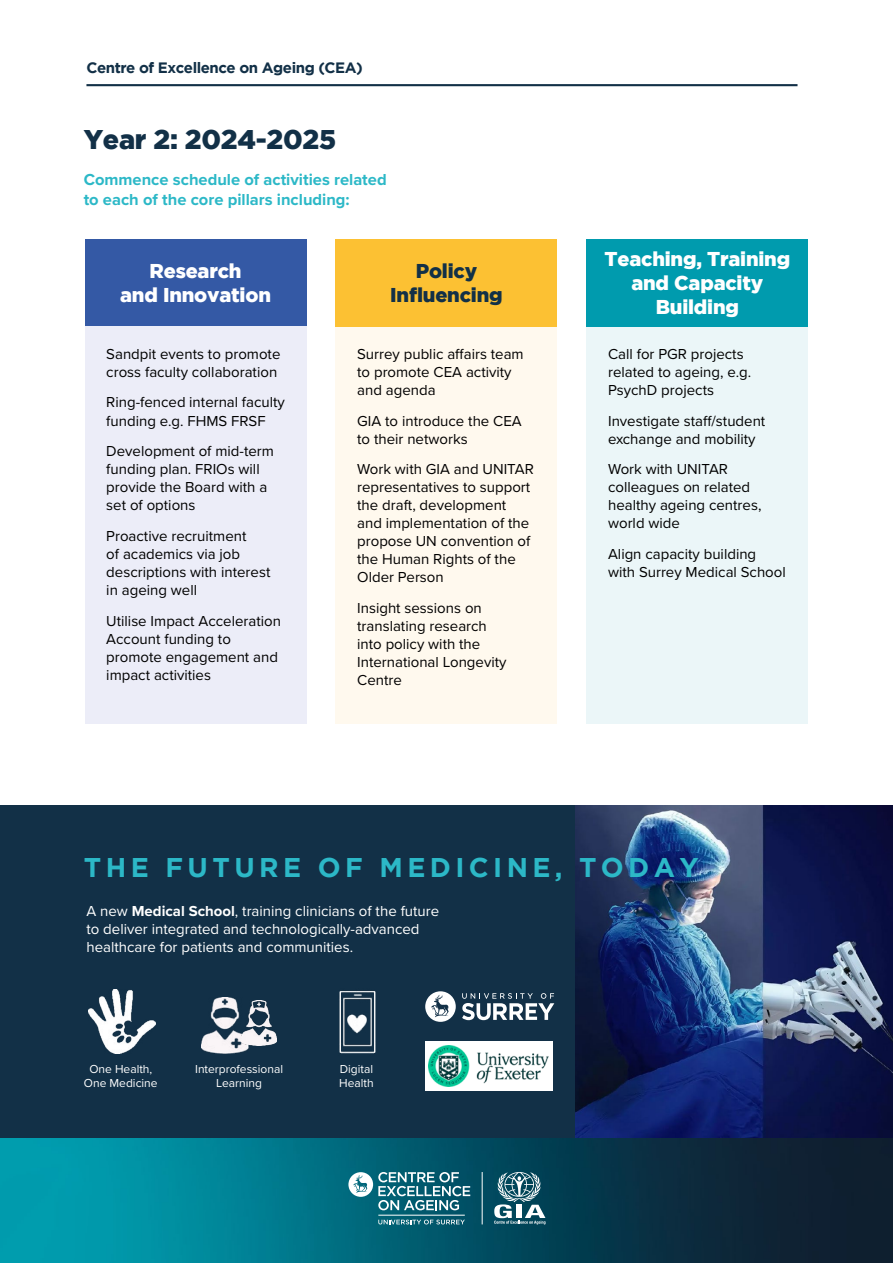
<style>
.page{position:relative;width:893px;height:1263px;background:#fff}
.page>*{position:absolute;margin:0;border:0;box-sizing:border-box;transform-origin:0 0}
.t1{font:700 27px "Gotham";letter-spacing:.165em;color:#2cb8c7}
.t2{font:900 27px "Gotham";letter-spacing:-.01em;color:#123047}
.t3{font:900 19.95px/24px "Gotham";letter-spacing:-.01em;color:#fff;text-align:center}
.t4{font:900 19.95px/24px "Gotham";letter-spacing:-.01em;color:#123047;text-align:center}
.t5{font:700 16.5px/19.8px "Proxima Nova";color:#2cb8c7}
.t6{font:15px/18px "Proxima Nova";color:#000}
.t7{font:15px/18px "Proxima Nova";color:#fff}
.t8{font:700 15px "Gotham";letter-spacing:-.03em;color:#123047}
.t9{font:12px/14.4px "Proxima Nova";color:#fff;text-align:center}
.s1{font-weight:700}
</style>
<div class="page">
<img style="left:0;top:1138px;width:893px;height:125px">
<hr style="left:86px;top:84px;width:711px;height:2px;background:#123047">
<div style="left:85px;top:239px;width:221px;height:87px;background:#3459a5"></div>
<div style="left:85px;top:326px;width:221px;height:398px;background:#ecedf8"></div>
<div style="left:336px;top:326px;width:221px;height:398px;background:#fff9ee"></div>
<div style="left:587px;top:326px;width:221px;height:398px;background:#ebf6f8"></div>
<div style="left:336px;top:239px;width:221px;height:87px;background:#fcc133"></div>
<div style="left:587px;top:239px;width:221px;height:87px;background:#009bae"></div>
<div style="left:0;top:805px;width:893px;height:333px;background:#123047"></div>
<img style="left:575px;top:805px;width:318px;height:333px">
<img style="left:89px;top:989px;width:67px;height:64px">
<img style="left:202px;top:997px;width:47px;height:56px">
<img style="left:241px;top:1000px;width:35px;height:45px">
<img style="left:339px;top:991px;width:37px;height:63px">
<img style="left:344px;top:1010px;width:27px;height:28px">
<svg style="left:425px;top:991px;width:31px;height:31px"></svg>
<svg style="left:462px;top:993px;width:92px;height:27px"></svg>
<div style="left:425px;top:1041px;width:127px;height:49px;background:#fff"></div>
<img style="left:428px;top:1045px;width:121px;height:41px">
<svg style="left:348px;top:1172px;width:122px;height:38px"></svg>
<svg style="left:378px;top:1219px;width:87px;height:5px"></svg>
<hr style="left:378px;top:1215px;width:87px;height:1px;background:#fff">
<hr style="left:482px;top:1172px;width:1px;height:52px;background:#fff">
<svg style="left:494px;top:1172px;width:51px;height:52px"></svg>
<p class="t8" style="left:86px;top:59px;width:278px">Centre of Excellence on Ageing (CEA)</p>
<p class="t2" style="left:84px;top:123px;width:254px">Year 2: 2024-2025</p>
<p class="t5" style="left:84px;top:171px;width:304px">Commence schedule of activities related to each of the core pillars including:</p>
<p class="t3" style="left:120px;top:259px;width:152px">Research<br>and Innovation</p>
<p class="t4" style="left:390px;top:259px;width:114px">Policy<br>Influencing</p>
<p class="t3" style="left:604px;top:247px;width:187px">Teaching, Training and Capacity<br>Building</p>
<p class="t6" style="left:106px;top:344px;width:176px">Sandpit events to promote cross faculty collaboration</p>
<p class="t6" style="left:106px;top:393px;width:180px">Ring-fenced internal faculty funding e.g. FHMS FRSF</p>
<p class="t6" style="left:106px;top:442px;width:169px">Development of mid-term funding plan. FRIOs will provide the Board with a set of options</p>
<p class="t6" style="left:106px;top:526px;width:166px">Proactive recruitment<br>of academics via job descriptions with interest in ageing well</p>
<p class="t6" style="left:106px;top:611px;width:176px">Utilise Impact Acceleration<br>Account funding to promote engagement and impact activities</p>
<p class="t6" style="left:357px;top:344px;width:168px">Surrey public affairs team to promote CEA activity and agenda</p>
<p class="t6" style="left:357px;top:411px;width:166px">GIA to introduce the CEA to their networks</p>
<p class="t6" style="left:357px;top:460px;width:178px">Work with GIA and UNITAR representatives to support the draft, development and implementation of the propose UN convention of the Human Rights of the<br>Older Person</p>
<p class="t6" style="left:357px;top:598px;width:151px">Insight sessions on translating research into policy with the<br>International Longevity<br>Centre</p>
<p class="t6" style="left:608px;top:344px;width:145px">Call for PGR projects related to ageing, e.g.<br>PsychD projects</p>
<p class="t6" style="left:608px;top:411px;width:159px">Investigate staff/student exchange and mobility</p>
<p class="t6" style="left:608px;top:460px;width:155px">Work with UNITAR colleagues on related healthy ageing centres, world wide</p>
<p class="t6" style="left:608px;top:544px;width:179px">Align capacity building with Surrey Medical School</p>
<p class="t1" style="left:84px;top:852px;width:616px">THE FUTURE OF MEDICINE, TODAY</p>
<p class="t7" style="left:86px;top:901px;width:354px">A new <span class="s1">Medical School</span>, training clinicians of the future to deliver integrated and technologically-advanced healthcare for patients and communities.</p>
<p class="t9" style="left:84px;top:1061px;width:75px">One Health,<br>One Medicine</p>
<p class="t9" style="left:195px;top:1061px;width:89px">Interprofessional<br>Learning</p>
<p class="t9" style="left:339px;top:1061px;width:36px;text-align:left">Digital<br>Health</p>
</div>
